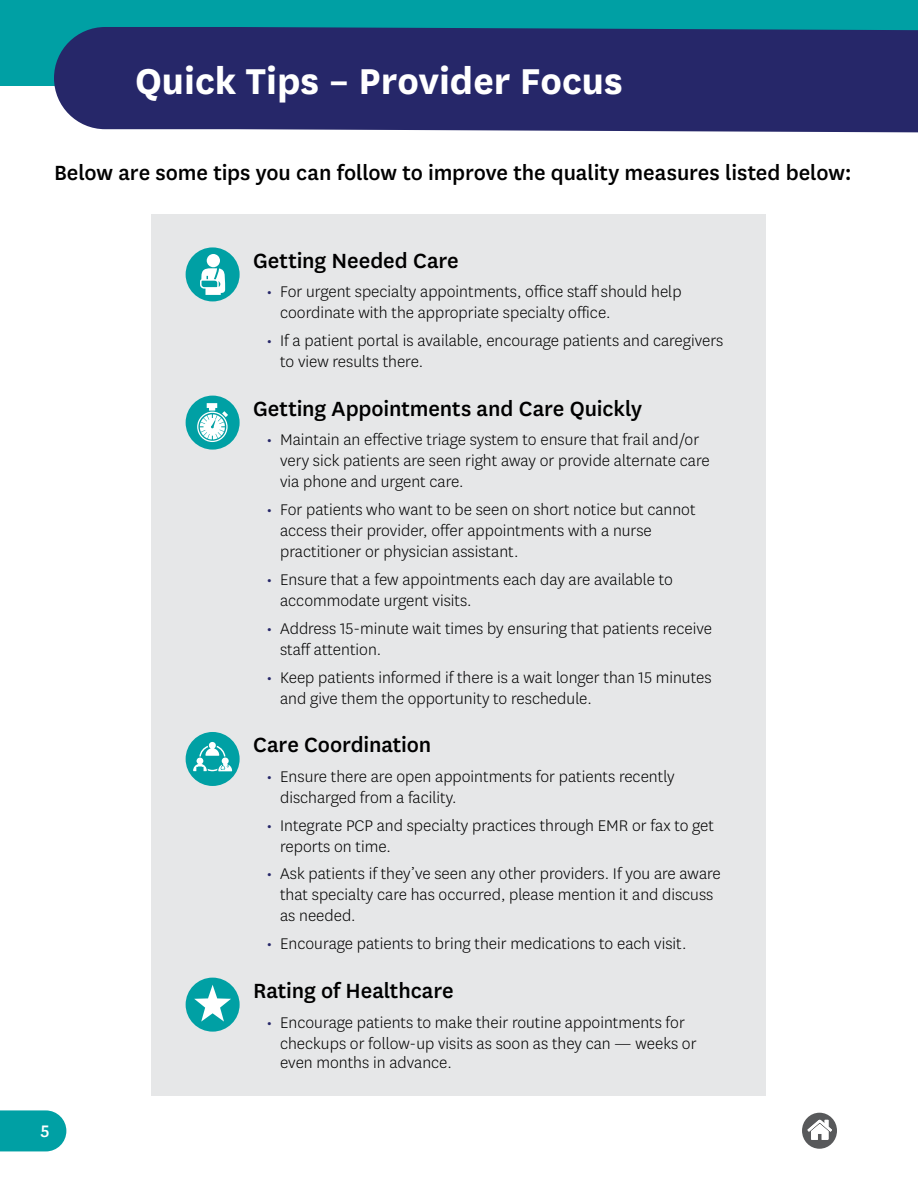
<style>
.page{position:relative;width:918px;height:1188px;background:#fff}
.page>*{position:absolute;margin:0;border:0;box-sizing:border-box;transform-origin:0 0}
.t1{font:700 42px "Centene Sans";color:#fff}
.t2{font:500 24px "Centene Sans";letter-spacing:-.005em;color:#000}
.t3{font:500 19.5px "Centene Sans";color:#fff}
.t4{font:300 18px/21px "Centene Sans";color:#000}
.s1{font-weight:400;color:#262769}
</style>
<div class="page">
<svg style="left:0;top:1110px;width:66px;height:41px;background:#11a6aa"></svg>
<div style="left:0;top:0;width:918px;height:86px;background:#00a0a4"></div>
<div style="left:54px;top:27px;width:864px;height:105px;background:#262769"></div>
<div style="left:152px;top:214px;width:614px;height:881px;background:#e6e7e8"></div>
<div style="left:187px;top:249px;width:52px;height:51px;background:#00a0a4;border-radius:50%"></div>
<div style="left:186px;top:247px;width:54px;height:54px;border:2px solid #00a0a4;border-radius:50%"></div>
<svg style="left:200px;top:268px;width:25px;height:27px"></svg>
<div style="left:207px;top:254px;width:13px;height:13px;background:#fff;border-radius:50%"></div>
<div style="left:187px;top:397px;width:52px;height:51px;background:#00a0a4;border-radius:50%"></div>
<div style="left:186px;top:396px;width:54px;height:54px;border:2px solid #00a0a4;border-radius:50%"></div>
<svg style="left:197px;top:403px;width:31px;height:39px"></svg>
<div style="left:187px;top:733px;width:51px;height:52px;background:#00a0a4;border-radius:50%"></div>
<div style="left:186px;top:732px;width:54px;height:54px;border:2px solid #00a0a4;border-radius:50%"></div>
<svg style="left:193px;top:742px;width:39px;height:29px"></svg>
<div style="left:187px;top:979px;width:51px;height:51px;background:#00a0a4;border-radius:50%"></div>
<div style="left:186px;top:978px;width:54px;height:54px;border:2px solid #00a0a4;border-radius:50%"></div>
<svg style="left:194px;top:985px;width:37px;height:37px"></svg>
<div style="left:803px;top:1114px;width:33px;height:33px;background:#58595b;border-radius:50%"></div>
<div style="left:802px;top:1113px;width:35px;height:36px;border:3px solid #58595b;border-radius:50%"></div>
<svg style="left:807px;top:1120px;width:25px;height:20px"></svg>
<h2 class="t1" style="left:135px;top:51px;width:489px">Quick Tips – Provider Focus</h2>
<h3 class="t2" style="left:54px;top:156px;width:799px">Below are some tips you can follow to improve the quality measures listed below:</h3>
<p class="t3" style="left:40px;top:1118px;width:11px">5</p>
<h4 class="t2" style="left:253px;top:244px;width:207px">Getting Needed Care</h4>
<p class="t4" style="left:280px;top:281px;width:403px;text-indent:-14px"><span class="s1">•</span> For urgent specialty appointments, office staff should help coordinate with the appropriate specialty office.</p>
<p class="t4" style="left:280px;top:330px;width:445px;text-indent:-14px"><span class="s1">•</span> If a patient portal is available, encourage patients and caregivers to view results there.</p>
<h4 class="t2" style="left:253px;top:392px;width:390px">Getting Appointments and Care Quickly</h4>
<p class="t4" style="left:280px;top:429px;width:431px;text-indent:-14px"><span class="s1">•</span> Maintain an effective triage system to ensure that frail and/or very sick patients are seen right away or provide alternate care via phone and urgent care.</p>
<p class="t4" style="left:280px;top:499px;width:417px;text-indent:-14px"><span class="s1">•</span> For patients who want to be seen on short notice but cannot access their provider, offer appointments with a nurse practitioner or physician assistant.</p>
<p class="t4" style="left:280px;top:568px;width:394px;text-indent:-14px"><span class="s1">•</span> Ensure that a few appointments each day are available to accommodate urgent visits.</p>
<p class="t4" style="left:280px;top:617px;width:433px;text-indent:-14px"><span class="s1">•</span> Address 15-minute wait times by ensuring that patients receive staff attention.</p>
<p class="t4" style="left:280px;top:666px;width:433px;text-indent:-14px"><span class="s1">•</span> Keep patients informed if there is a wait longer than 15 minutes and give them the opportunity to reschedule.</p>
<h4 class="t2" style="left:253px;top:729px;width:180px">Care Coordination</h4>
<p class="t4" style="left:280px;top:765px;width:396px;text-indent:-14px"><span class="s1">•</span> Ensure there are open appointments for patients recently discharged from a facility.</p>
<p class="t4" style="left:280px;top:814px;width:435px;text-indent:-14px"><span class="s1">•</span> Integrate PCP and specialty practices through EMR or fax to get reports on time.</p>
<p class="t4" style="left:280px;top:863px;width:442px;text-indent:-14px"><span class="s1">•</span> Ask patients if they’ve seen any other providers. If you are aware that specialty care has occurred, please mention it and discuss as needed.</p>
<p class="t4" style="left:267px;top:933px;width:421px"><span class="s1">•</span> Encourage patients to bring their medications to each visit.</p>
<h4 class="t2" style="left:253px;top:974px;width:202px">Rating of Healthcare</h4>
<p class="t4" style="left:280px;top:1011px;width:418px;line-height:20.5px;text-indent:-14px"><span class="s1">•</span> Encourage patients to make their routine appointments for checkups or follow-up visits as soon as they can — weeks or even months in advance.</p>
</div>
